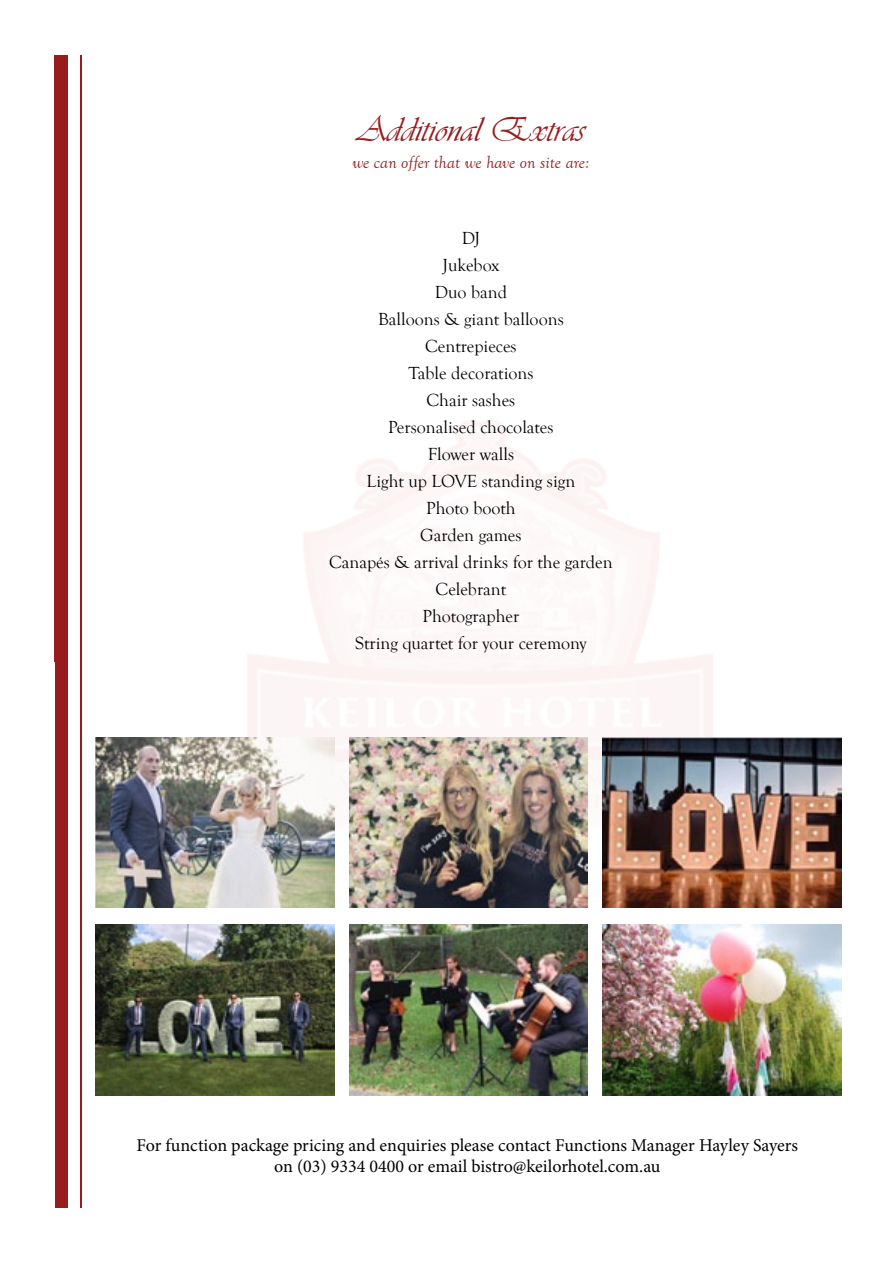
<style>
.page{position:relative;width:893px;height:1263px;background:#fff}
.page>*{position:absolute;margin:0;border:0;box-sizing:border-box;transform-origin:0 0}
.t1{font:36px "Vivaldii";color:#981b1e}
.t2{font:18px/27px "Goudy Old Style T";color:#000;text-align:center}
.t3{font:18px/21.6px "Minion Pro";color:#000;text-align:center}
.t4{font:italic 18px "Goudy Old Style T";color:#981b1e}
</style>
<div class="page">
<div style="left:55px;top:55px;width:27px;height:1152px;background:#981b1e"></div>
<div style="left:68px;top:54px;width:12px;height:1154px;background:#fff"></div>
<img style="left:129px;top:421px;width:702px;height:475px">
<img style="left:96px;top:925px;width:238px;height:170px">
<img style="left:349px;top:925px;width:239px;height:170px">
<img style="left:603px;top:925px;width:238px;height:170px">
<img style="left:603px;top:738px;width:238px;height:170px">
<img style="left:349px;top:738px;width:239px;height:170px">
<img style="left:96px;top:738px;width:238px;height:170px">
<h1 class="t1" style="left:357px;top:108px;width:229px">Additional Extras</h1>
<p class="t4" style="left:352px;top:152px;width:239px">we can offer that we have on site are:</p>
<p class="t2" style="left:329px;top:225px;width:285px">DJ<br>Jukebox<br>Duo band<br>Balloons &amp; giant balloons<br>Centrepieces<br>Table decorations<br>Chair sashes<br>Personalised chocolates<br>Flower walls<br>Light up LOVE standing sign<br>Photo booth<br>Garden games<br>Canapés &amp; arrival drinks for the garden<br>Celebrant<br>Photographer<br>String quartet for your ceremony</p>
<p class="t3" style="left:137px;top:1134px;width:663px">For function package pricing and enquiries please contact Functions Manager Hayley Sayers on (03) 9334 0400 or email bistro@keilorhotel.com.au</p>
</div>
